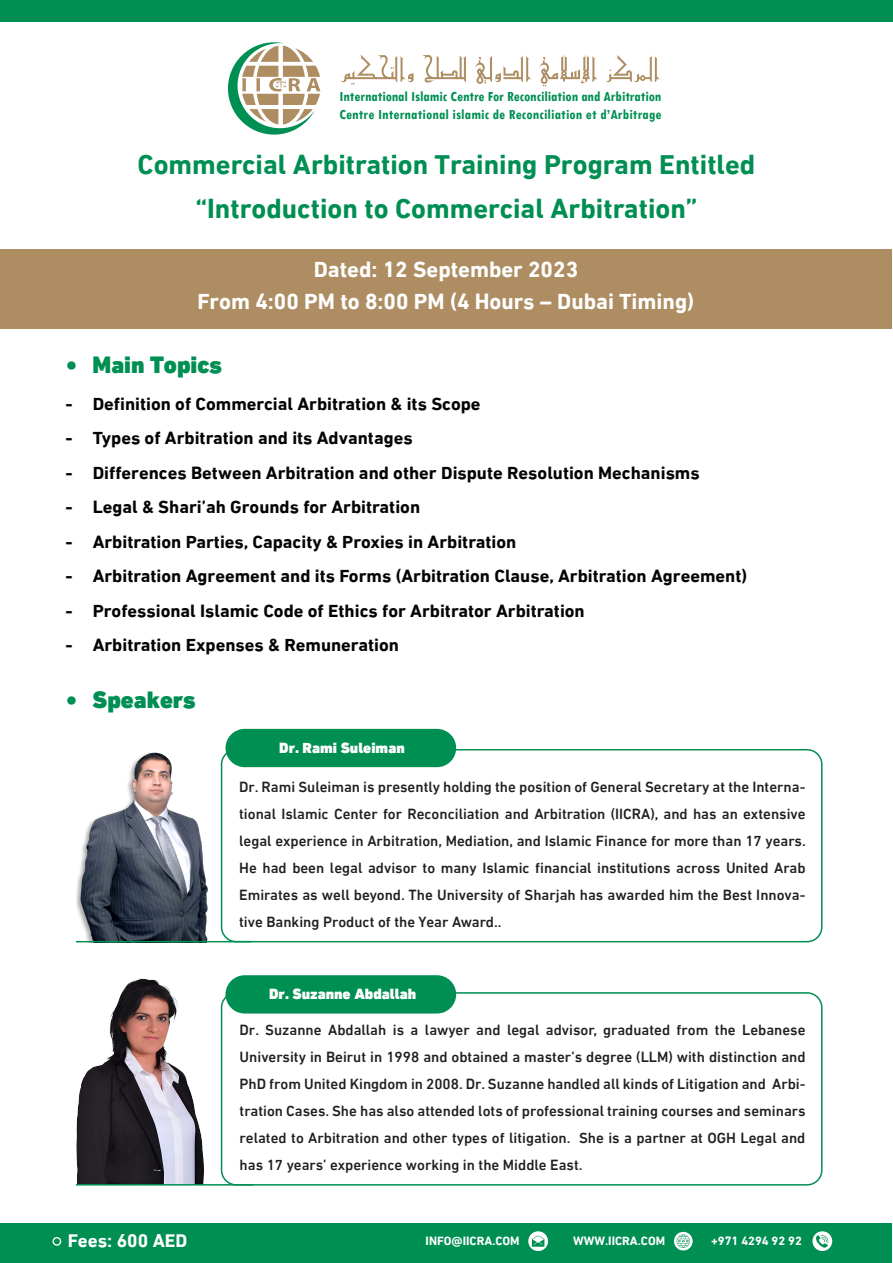
<style>
.page{position:relative;width:893px;height:1263px;background:#fff}
.page>*{position:absolute;margin:0;border:0;box-sizing:border-box;transform-origin:0 0}
.t1{font:700 28.05px/43.5px "DIN Next LTW23";color:#008f53;text-align:center}
.t2{font:900 24px "DIN Next LTW23";color:#008f53}
.t3{font:700 22.5px/31.5px "DIN Next LTW23";color:#fff;text-align:center}
.t4{font:700 18.9px "DIN Next LTW23";color:#fff}
.t5{font:700 18px "DIN Next LTW23";color:#040503}
.t6{font:500 15px/27px "DIN Next LTW23";color:#211e1e;text-align:justify}
.t7{font:900 15px "DIN Next LTW23";color:#fff}
.t8{font:700 condensed 14.7px/17.7px "Tw Cen";color:#008f53}
.t9{font:700 12.3px "DIN Next LTW23";color:#fff}
</style>
<div class="page">
<svg style="left:341px;top:55px;width:73px;height:30px"></svg>
<svg style="left:422px;top:55px;width:44px;height:28px"></svg>
<svg style="left:475px;top:55px;width:57px;height:29px"></svg>
<svg style="left:539px;top:55px;width:59px;height:31px"></svg>
<svg style="left:606px;top:55px;width:55px;height:27px"></svg>
<svg style="left:228px;top:42px;width:92px;height:93px"></svg>
<div style="left:226px;top:975px;width:230px;height:38px;background:#008f53;border-radius:19px"></div>
<div style="left:0;top:1223px;width:892px;height:40px;background:#008f53"></div>
<div style="left:221px;top:992px;width:601px;height:193px;border:2px solid #008f53;border-radius:15px"></div>
<div style="left:0;top:249px;width:892px;height:80px;background:#ad8d61"></div>
<img style="left:77px;top:752px;width:135px;height:189px">
<div style="left:221px;top:749px;width:601px;height:193px;border:2px solid #008f53;border-radius:15px"></div>
<div style="left:226px;top:729px;width:230px;height:38px;background:#008f53;border-radius:19px"></div>
<img style="left:75px;top:978px;width:129px;height:207px">
<div style="left:0;top:0;width:893px;height:21px;background:#008f53"></div>
<svg style="left:52px;top:1237px;width:9px;height:9px"></svg>
<svg style="left:674px;top:1231px;width:19px;height:20px"></svg>
<svg style="left:812px;top:1231px;width:20px;height:20px"></svg>
<svg style="left:528px;top:1231px;width:20px;height:20px"></svg>
<hr style="left:76px;top:941px;width:175px;height:1px;background:#008f53">
<hr style="left:76px;top:1184px;width:177px;height:1px;background:#008f53">
<p class="t8" style="left:339px;top:87px;width:324px">International Islamic Centre For Reconciliation and Arbitration<br>Centre International islamic de Reconciliation et d’Arbitrage</p>
<h1 class="t1" style="left:138px;top:143px;width:619px">Commercial Arbitration Training Program Entitled “Introduction to Commercial Arbitration”</h1>
<h3 class="t3" style="left:198px;top:254px;width:498px">Dated: 12 September 2023<br>From 4:00 PM to 8:00 PM (4 Hours – Dubai Timing)</h3>
<h2 class="t2" style="left:66px;top:350px;width:158px">• Main Topics</h2>
<p class="t5" style="left:66px;top:393px;width:416px">- Definition of Commercial Arbitration &amp; its Scope</p>
<p class="t5" style="left:66px;top:427px;width:348px">- Types of Arbitration and its Advantages</p>
<p class="t5" style="left:66px;top:462px;width:636px">- Differences Between Arbitration and other Dispute Resolution Mechanisms</p>
<p class="t5" style="left:66px;top:496px;width:356px">- Legal &amp; Shari’ah Grounds for Arbitration</p>
<p class="t5" style="left:66px;top:531px;width:452px">- Arbitration Parties, Capacity &amp; Proxies in Arbitration</p>
<p class="t5" style="left:66px;top:565px;width:683px">- Arbitration Agreement and its Forms (Arbitration Clause, Arbitration Agreement)</p>
<p class="t5" style="left:66px;top:600px;width:521px">- Professional Islamic Code of Ethics for Arbitrator Arbitration</p>
<p class="t5" style="left:66px;top:634px;width:335px">- Arbitration Expenses &amp; Remuneration</p>
<h2 class="t2" style="left:66px;top:686px;width:131px">• Speakers</h2>
<p class="t7" style="left:279px;top:739px;width:127px">Dr. Rami Suleiman</p>
<p class="t6" style="left:239px;top:773px;width:568px">Dr. Rami Suleiman is presently holding the position of General Secretary at the Interna&shy;tional Islamic Center for Reconciliation and Arbitration (IICRA), and has an extensive legal experience in Arbitration, Mediation, and Islamic Finance for more than 17 years.<br>He had been legal advisor to many Islamic financial institutions across United Arab Emirates as well beyond. The University of Sharjah has awarded him the Best Innova&shy;tive Banking Product of the Year Award..</p>
<p class="t7" style="left:269px;top:985px;width:149px">Dr. Suzanne Abdallah</p>
<p class="t6" style="left:240px;top:1016px;width:567px">Dr. Suzanne Abdallah is a lawyer and legal advisor, graduated from the Lebanese University in Beirut in 1998 and obtained a master’s degree (LLM) with distinction and PhD from United Kingdom in 2008. Dr. Suzanne handled all kinds of Litigation and Arbi&shy;tration Cases. She has also attended lots of professional training courses and seminars related to Arbitration and other types of litigation. She is a partner at OGH Legal and has 17 years’ experience working in the Middle East.</p>
<p class="t4" style="left:68px;top:1229px;width:121px">Fees: 600 AED</p>
<p class="t9" style="left:426px;top:1234px;width:96px">INFO@IICRA.COM</p>
<p class="t9" style="left:573px;top:1234px;width:93px">WWW.IICRA.COM</p>
<p class="t9" style="left:711px;top:1234px;width:92px">+971 4294 92 92</p>
</div>
